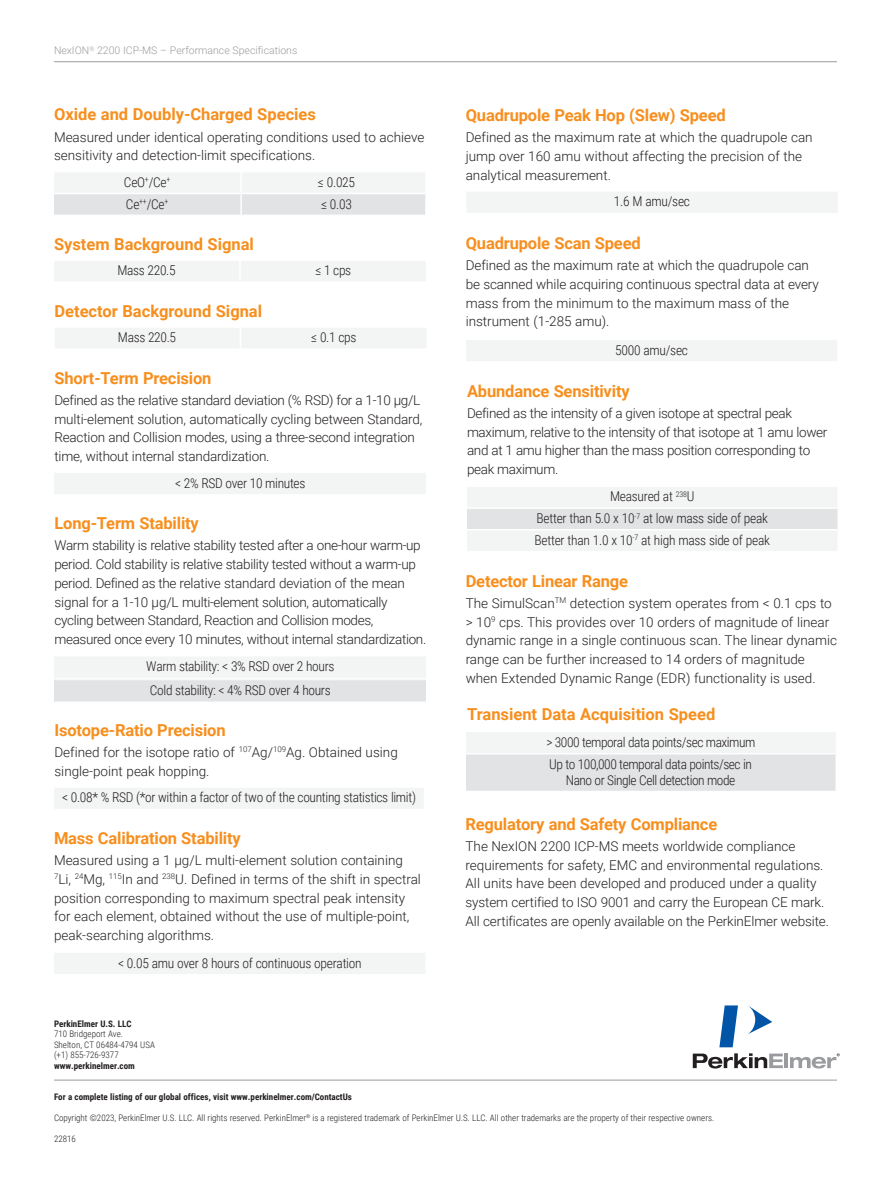
<style>
.page{position:relative;width:891px;height:1188px;background:#fff}
.page>*{position:absolute;margin:0;border:0;box-sizing:border-box;transform-origin:0 0}
.RED_paragraph_bold_Roboto{font:700 16.5px "Roboto";letter-spacing:-.01em;color:#f68f1e}
.BODY_Paragraph_Style_1{font:300 13.5px/18.8px "Roboto";letter-spacing:-.005em;color:#231f20}
.BODY_Paragraph_Style_1-2{font:300 13.5px/18.8px "Roboto";letter-spacing:-.025em;color:#231f20}
.CalloutBold{font:300 13.5px/16.5px "Roboto Condensed";letter-spacing:-.025em;color:#231f20;text-align:center}
.t1{font:300 10.5px "Roboto";color:#999b9e}
.Signoff_Address{font:300 9px/10.5px "Roboto Condensed";color:#231f20}
.Signoff_Address-2{font:700 9px "Roboto Condensed";color:#231f20}
.s1{font-weight:700}
</style>
<div class="page">
<hr style="left:54px;top:61px;width:783px;height:1px;background:#999b9e">
<hr style="left:54px;top:1080px;width:783px;height:1px;background:#999b9e">
<svg style="left:693px;top:1053px;width:90px;height:16px"></svg>
<hr style="left:784px;top:1053px;width:4px;height:15px;background:#999b9e">
<svg style="left:748px;top:1006px;width:24px;height:28px"></svg>
<svg style="left:719px;top:1005px;width:19px;height:42px"></svg>
<svg style="left:790px;top:1053px;width:50px;height:16px"></svg>
<div style="left:54px;top:952px;width:372px;height:23px;background:#f3f4f4"></div>
<hr style="left:54px;top:952px;width:372px;height:1px;background:#fff">
<hr style="left:54px;top:974px;width:372px;height:1px;background:#fff">
<div style="left:466px;top:191px;width:372px;height:23px;background:#f3f4f4"></div>
<hr style="left:466px;top:191px;width:372px;height:1px;background:#fff">
<hr style="left:466px;top:213px;width:372px;height:1px;background:#fff">
<div style="left:466px;top:339px;width:372px;height:23px;background:#f3f4f4"></div>
<hr style="left:466px;top:339px;width:372px;height:1px;background:#fff">
<hr style="left:466px;top:361px;width:372px;height:1px;background:#fff">
<div style="left:54px;top:261px;width:372px;height:20px;background:#f3f4f4"></div>
<hr style="left:239px;top:260px;width:2px;height:22px;background:#fff">
<div style="left:54px;top:472px;width:372px;height:23px;background:#f3f4f4"></div>
<hr style="left:54px;top:472px;width:373px;height:1px;background:#fff">
<hr style="left:54px;top:494px;width:373px;height:1px;background:#fff">
<svg style="left:54px;top:173px;width:371px;height:42px"></svg>
<hr style="left:240px;top:172px;width:2px;height:21px;background:#fff">
<hr style="left:240px;top:194px;width:2px;height:21px;background:#fff">
<hr style="left:54px;top:193px;width:187px;height:1px;background:#fff">
<hr style="left:241px;top:193px;width:184px;height:1px;background:#fff">
<div style="left:54px;top:787px;width:370px;height:23px;background:#f3f4f4"></div>
<hr style="left:54px;top:787px;width:371px;height:1px;background:#fff">
<hr style="left:54px;top:809px;width:371px;height:1px;background:#fff">
<svg style="left:467px;top:487px;width:371px;height:64px"></svg>
<hr style="left:467px;top:507px;width:371px;height:2px;background:#fff">
<hr style="left:467px;top:529px;width:371px;height:1px;background:#fff">
<div style="left:466px;top:731px;width:370px;height:23px;background:#f3f4f4"></div>
<div style="left:466px;top:754px;width:370px;height:38px;background:#e2e3e5"></div>
<hr style="left:466px;top:731px;width:370px;height:1px;background:#fff">
<hr style="left:466px;top:753px;width:371px;height:1px;background:#fff">
<hr style="left:466px;top:791px;width:371px;height:1px;background:#fff">
<div style="left:54px;top:656px;width:372px;height:22px;background:#f3f4f4"></div>
<hr style="left:54px;top:656px;width:373px;height:1px;background:#fff">
<div style="left:54px;top:680px;width:372px;height:22px;background:#e2e3e5"></div>
<div style="left:55px;top:328px;width:371px;height:20px;background:#f3f4f4"></div>
<p class="t1" style="left:54px;top:43px;width:245px">NexION<sup>®</sup> 2200 ICP-MS – Performance Specifications</p>
<p class="RED_paragraph_bold_Roboto" style="left:54px;top:103px;width:264px">Oxide and Doubly-Charged Species</p>
<p class="BODY_Paragraph_Style_1" style="left:54px;top:127px;width:372px">Measured under identical operating conditions used to achieve sensitivity and detection-limit specifications.</p>
<p class="CalloutBold" style="left:124px;top:173px;width:48px">CeO<sup>+</sup>/Ce<sup>+</sup></p>
<p class="CalloutBold" style="left:318px;top:173px;width:39px">≤ 0.025</p>
<p class="CalloutBold" style="left:126px;top:195px;width:44px">Ce<sup>++</sup>/Ce<sup>+</sup></p>
<p class="CalloutBold" style="left:321px;top:195px;width:32px">≤ 0.03</p>
<p class="RED_paragraph_bold_Roboto" style="left:54px;top:233px;width:201px">System Background Signal</p>
<p class="CalloutBold" style="left:117px;top:262px;width:60px">Mass 220.5</p>
<p class="CalloutBold" style="left:315px;top:262px;width:37px">≤ 1 cps</p>
<p class="RED_paragraph_bold_Roboto" style="left:54px;top:300px;width:209px">Detector Background Signal</p>
<p class="CalloutBold" style="left:118px;top:329px;width:60px">Mass 220.5</p>
<p class="CalloutBold" style="left:311px;top:329px;width:47px">≤ 0.1 cps</p>
<p class="RED_paragraph_bold_Roboto" style="left:54px;top:366px;width:159px">Short-Term Precision</p>
<p class="BODY_Paragraph_Style_1" style="left:54px;top:390px;width:370px">Defined as the relative standard deviation (% RSD) for a 1-10 μg/L multi-element solution, automatically cycling between Standard, Reaction and Collision modes, using a three-second integration time, without internal standardization.</p>
<p class="CalloutBold" style="left:175px;top:474px;width:132px">&lt; 2% RSD over 10 minutes</p>
<p class="RED_paragraph_bold_Roboto" style="left:54px;top:512px;width:146px">Long-Term Stability</p>
<p class="BODY_Paragraph_Style_1-2" style="left:54px;top:536px;width:373px">Warm stability is relative stability tested after a one-hour warm-up period. Cold stability is relative stability tested without a warm-up period. Defined as the relative standard deviation of the mean signal for a 1-10 μg/L multi-element solution, automatically cycling between Standard, Reaction and Collision modes, measured once every 10 minutes, without internal standardization.</p>
<p class="CalloutBold" style="left:150px;top:681px;width:182px">Cold stability: &lt; 4% RSD over 4 hours</p>
<p class="CalloutBold" style="left:146px;top:658px;width:190px">Warm stability: &lt; 3% RSD over 2 hours</p>
<p class="RED_paragraph_bold_Roboto" style="left:54px;top:718px;width:173px">Isotope-Ratio Precision</p>
<p class="BODY_Paragraph_Style_1" style="left:54px;top:742px;width:345px">Defined for the isotope ratio of <sup>107</sup>Ag/<sup>109</sup>Ag. Obtained using single-point peak hopping.</p>
<p class="CalloutBold" style="left:62px;top:789px;width:355px">&lt; 0.08* % RSD (*or within a factor of two of the counting statistics limit)</p>
<p class="RED_paragraph_bold_Roboto" style="left:54px;top:827px;width:188px">Mass Calibration Stability</p>
<p class="BODY_Paragraph_Style_1" style="left:54px;top:851px;width:368px">Measured using a 1 μg/L multi-element solution containing <sup>7</sup>Li, <sup>24</sup>Mg, <sup>115</sup>In and <sup>238</sup>U. Defined in terms of the shift in spectral position corresponding to maximum spectral peak intensity for each element, obtained without the use of multiple-point, peak-searching algorithms.</p>
<p class="CalloutBold" style="left:118px;top:954px;width:245px">&lt; 0.05 amu over 8 hours of continuous operation</p>
<p class="Signoff_Address" style="left:54px;top:1018px;width:102px"><span class="s1">PerkinElmer U.S. LLC<br></span>710 Bridgeport Ave.<br>Shelton, CT 06484-4794 USA</p>
<p class="Signoff_Address" style="left:54px;top:1050px;width:66px">(+1) 855-726-9377</p>
<p class="Signoff_Address-2" style="left:54px;top:1059px;width:82px">www.perkinelmer.com</p>
<p class="RED_paragraph_bold_Roboto" style="left:466px;top:104px;width:262px">Quadrupole Peak Hop (Slew) Speed</p>
<p class="BODY_Paragraph_Style_1" style="left:466px;top:128px;width:348px">Defined as the maximum rate at which the quadrupole can jump over 160 amu without affecting the precision of the analytical measurement.</p>
<p class="CalloutBold" style="left:614px;top:193px;width:78px">1.6 M amu/sec</p>
<p class="RED_paragraph_bold_Roboto" style="left:466px;top:232px;width:177px">Quadrupole Scan Speed</p>
<p class="BODY_Paragraph_Style_1" style="left:466px;top:255px;width:355px">Defined as the maximum rate at which the quadrupole can be scanned while acquiring continuous spectral data at every mass from the minimum to the maximum mass of the instrument (1-285 amu).</p>
<p class="CalloutBold" style="left:615px;top:341px;width:74px">5000 amu/sec</p>
<p class="RED_paragraph_bold_Roboto" style="left:467px;top:379px;width:164px">Abundance Sensitivity</p>
<p class="BODY_Paragraph_Style_1-2" style="left:467px;top:403px;width:362px">Defined as the intensity of a given isotope at spectral peak maximum, relative to the intensity of that isotope at 1 amu lower and at 1 amu higher than the mass position corresponding to peak maximum.</p>
<p class="CalloutBold" style="left:610px;top:488px;width:86px">Measured at <sup>238</sup>U</p>
<p class="CalloutBold" style="left:537px;top:510px;width:233px">Better than 5.0 x 10<sup>-7</sup> at low mass side of peak</p>
<p class="CalloutBold" style="left:535px;top:531px;width:237px">Better than 1.0 x 10<sup>-7</sup> at high mass side of peak</p>
<p class="RED_paragraph_bold_Roboto" style="left:466px;top:569px;width:164px">Detector Linear Range</p>
<p class="BODY_Paragraph_Style_1" style="left:466px;top:593px;width:373px">The SimulScan<sup>TM</sup> detection system operates from &lt; 0.1 cps to &gt; 10<sup>9</sup> cps. This provides over 10 orders of magnitude of linear dynamic range in a single continuous scan. The linear dynamic range can be further increased to 14 orders of magnitude when Extended Dynamic Range (EDR) functionality is used.</p>
<p class="RED_paragraph_bold_Roboto" style="left:467px;top:703px;width:250px">Transient Data Acquisition Speed</p>
<p class="CalloutBold" style="left:546px;top:733px;width:211px">&gt; 3000 temporal data points/sec maximum</p>
<p class="CalloutBold" style="left:549px;top:755px;width:204px">Up to 100,000 temporal data points/sec in<br>Nano or Single Cell detection mode</p>
<p class="RED_paragraph_bold_Roboto" style="left:466px;top:812px;width:253px">Regulatory and Safety Compliance</p>
<p class="BODY_Paragraph_Style_1" style="left:466px;top:836px;width:365px">The NexION 2200 ICP-MS meets worldwide compliance requirements for safety, EMC and environmental regulations.<br>All units have been developed and produced under a quality system certified to ISO 9001 and carry the European CE mark.<br>All certificates are openly available on the PerkinElmer website.</p>
<p class="Signoff_Address-2" style="left:54px;top:1090px;width:299px">For a complete listing of our global offices, visit www.perkinelmer.com/ContactUs</p>
<p class="Signoff_Address" style="left:54px;top:1112px;width:662px">Copyright ©2023, PerkinElmer U.S. LLC. All rights reserved. PerkinElmer<sup>®</sup> is a registered trademark of PerkinElmer U.S. LLC. All other trademarks are the property of their respective owners.</p>
<p class="Signoff_Address" style="left:54px;top:1133px;width:23px">22816</p>
</div>
